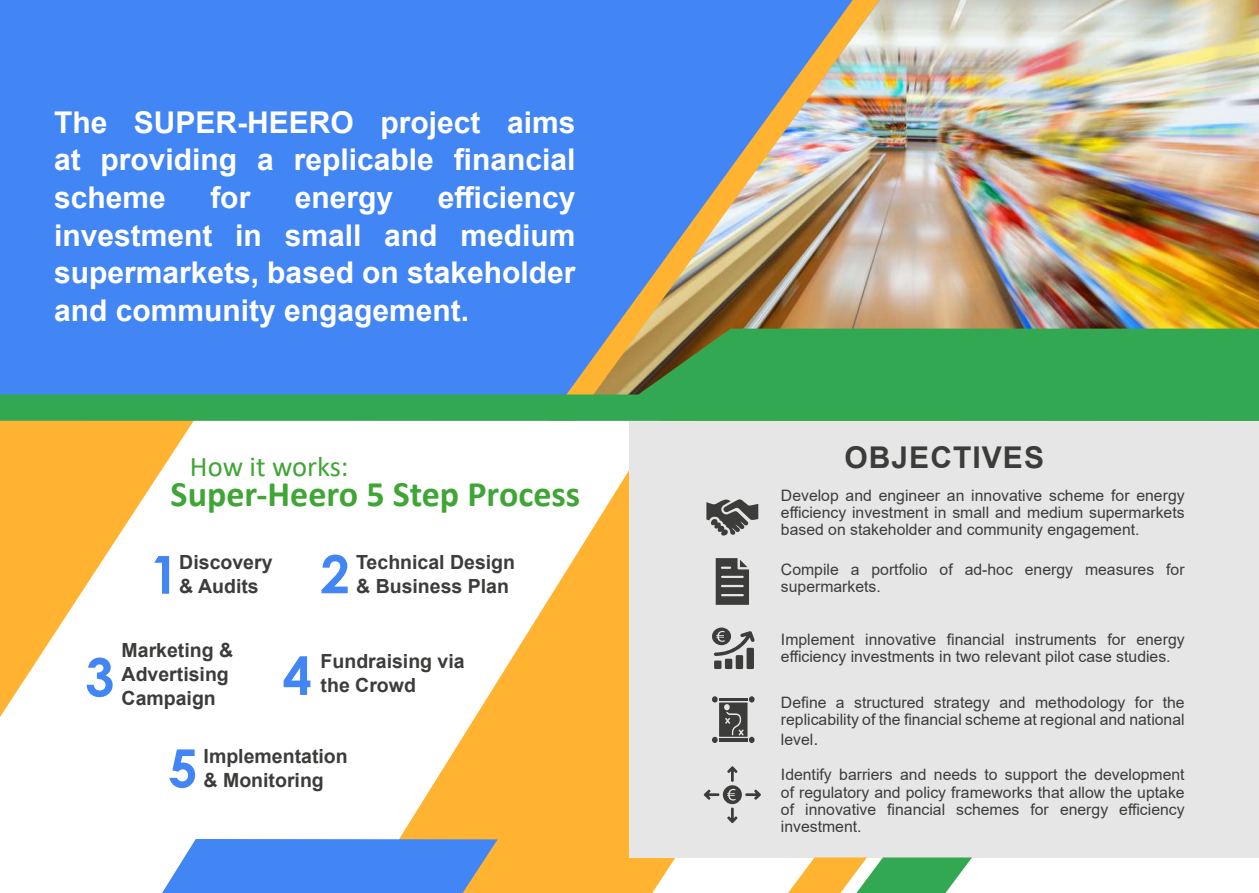
<style>
.page{position:relative;width:1259px;height:893px;background:#fff}
.page>*{position:absolute;margin:0;border:0;box-sizing:border-box;transform-origin:0 0}
.t1{font:700 52.5px "Century Gothic";color:#4285f5}
.t2{font:700 36px "Calibri";color:#3fa535}
.t3{font:700 30px/37.5px "Arial";color:#fff;text-align:justify}
.t4{font:700 30px "Arial";letter-spacing:.035em;color:#3c3c3b}
.t5{font:28.5px "Calibri";color:#3fa535}
.t6{font:700 19.5px/24px "Arial";color:#3c3c3b}
.t7{font:15.75px/17.2px "Arial";color:#3c3c3b}
.s1{font-size:18px}
</style>
<div class="page">
<svg style="left:0;top:421px;width:194px;height:296px"></svg>
<svg style="left:399px;top:470px;width:584px;height:423px;fill:#ffb330"></svg>
<div style="left:0;top:0;width:905px;height:414px;background:#4285f5"></div>
<img style="left:879px;top:0;width:380px;height:329px">
<div style="left:629px;top:421px;width:630px;height:436px;background:#e6e6e6"></div>
<img style="left:614px;top:0;width:265px;height:329px">
<svg style="left:788px;top:857px;width:184px;height:36px"></svg>
<svg style="left:0;top:329px;width:1259px;height:92px;fill:#33a852"></svg>
<svg style="left:706px;top:499px;width:52px;height:37px"></svg>
<svg style="left:715px;top:558px;width:34px;height:47px"></svg>
<svg style="left:712px;top:627px;width:43px;height:42px"></svg>
<svg style="left:712px;top:696px;width:42px;height:47px"></svg>
<svg style="left:703px;top:766px;width:58px;height:57px"></svg>
<svg style="left:162px;top:839px;width:335px;height:54px"></svg>
<h3 class="t3" style="left:54px;top:104px;width:523px">The SUPER-HEERO project aims at providing a replicable financial scheme</h3>
<h3 class="t3" style="left:54px;top:179px;width:523px;text-indent:384px">efficiency investment in small and medium supermarkets, based on stakeholder and community engagement.</h3>
<h3 class="t3" style="left:210px;top:179px;width:41px">for</h3>
<h3 class="t3" style="left:295px;top:179px;width:100px">energy</h3>
<h3 class="t5" style="left:190px;top:446px;width:160px">How it works:</h3>
<h2 class="t2" style="left:171px;top:468px;width:411px">Super-Heero 5 Step Process</h2>
<h1 class="t1" style="left:150px;top:535px;width:31px">1</h1>
<p class="t6" style="left:179px;top:551px;width:95px">Discovery &amp; Audits</p>
<h1 class="t1" style="left:320px;top:534px;width:31px">2</h1>
<p class="t6" style="left:356px;top:550px;width:160px">Technical Design &amp; Business Plan</p>
<h1 class="t1" style="left:85px;top:637px;width:31px">3</h1>
<p class="t6" style="left:122px;top:638px;width:113px">Marketing &amp;<br>Advertising<br>Campaign</p>
<h1 class="t1" style="left:282px;top:636px;width:31px">4</h1>
<p class="t6" style="left:320px;top:650px;width:146px">Fundraising via the Crowd</p>
<h1 class="t1" style="left:168px;top:728px;width:31px">5</h1>
<p class="t6" style="left:204px;top:744px;width:146px">Implementation &amp; Monitoring</p>
<h3 class="t4" style="left:844px;top:437px;width:201px">OBJECTIVES</h3>
<p class="t7" style="left:781px;top:486px;width:405px;text-align:justify">Develop and engineer an innovative scheme for energy efficiency investment in small and medium supermarkets based on stakeholder and community engagement.</p>
<p class="t7" style="left:781px;top:561px;width:405px">Compile a portfolio of ad-hoc energy measures for supermarkets.</p>
<p class="t7" style="left:781px;top:631px;width:405px">Implement innovative financial instruments for energy efficiency investments in two relevant pilot case studies.</p>
<p class="t7" style="left:781px;top:693px;width:405px">Define a structured strategy and methodology for the replicability of the financial scheme at regional and national</p>
<p class="t7" style="left:781px;top:730px;width:39px">level<span class="s1">.</span></p>
<p class="t7" style="left:781px;top:766px;width:405px;text-align:justify">Identify barriers and needs to support the development of regulatory and policy frameworks that allow the uptake of innovative financial schemes for energy efficiency investment.</p>
</div>
